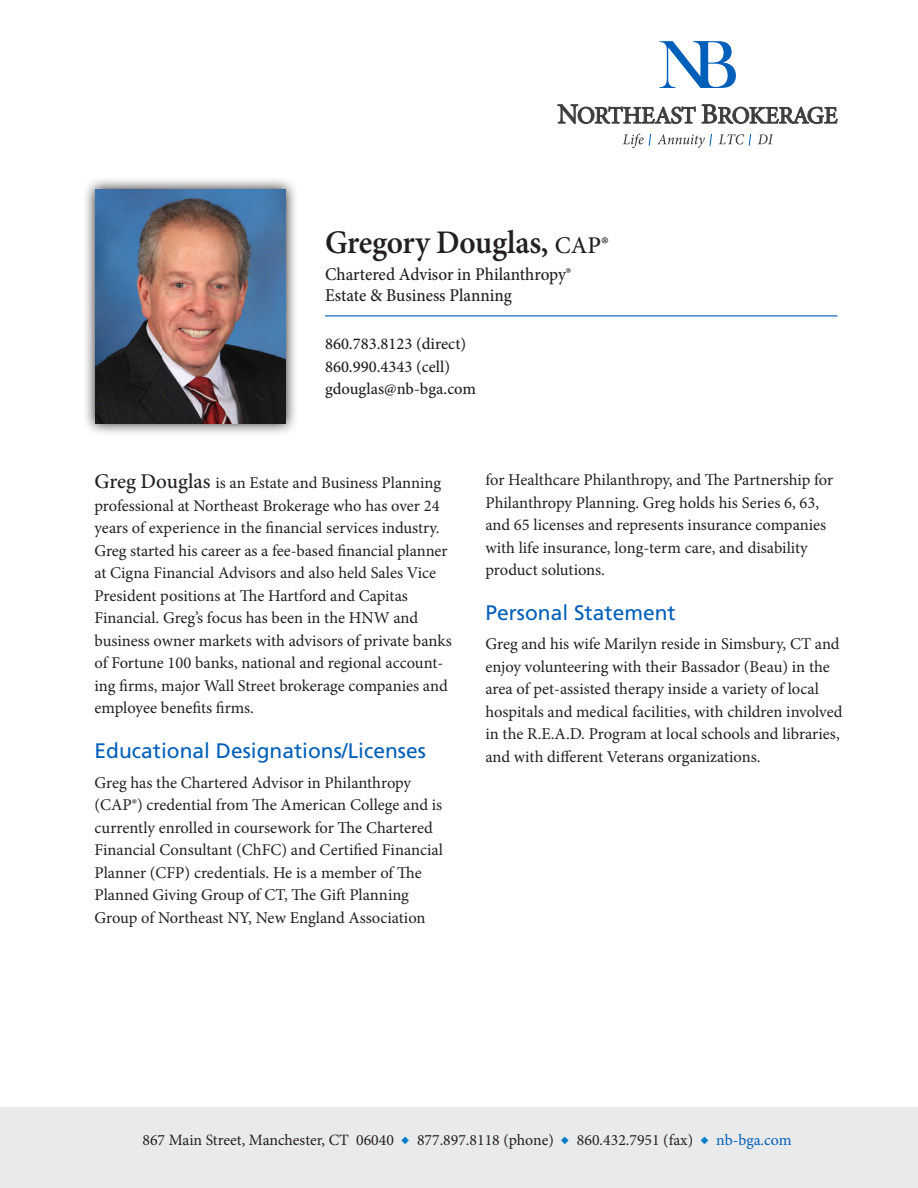
<style>
.page{position:relative;width:918px;height:1188px;background:#fff}
.page>*{position:absolute;margin:0;border:0;box-sizing:border-box;transform-origin:0 0}
.t1{font:600 33px "Minion Pro";letter-spacing:-.01em;color:#231f20;scale:.95 1}
.t2{font:21px "Frutiger";color:#005fb9}
.t3{font:500 18px "Minion Pro";letter-spacing:-.005em;color:#231f20;scale:.95 1}
.t4{font:16.5px/22.5px "Minion Pro";color:#231f20}
.t5{font:500 16.5px "Minion Pro";color:#231f20}
.t6{font:15.75px "Minion Pro";color:#231f20}
.s1{font-weight:500;font-size:24px}
.s2{font-weight:500;font-size:21px}
.s3{color:#007cc7}
.s4{color:#005fb9}
</style>
<div class="page">
<svg style="left:85px;top:179px;width:211px;height:254px;background:#c6c6c7"></svg>
<img style="left:96px;top:189px;width:190px;height:234px">
<hr style="left:325px;top:315px;width:513px;height:1px;background:#005fb9">
<div style="left:0;top:1107px;width:918px;height:81px;background:#e9eaeb"></div>
<svg style="left:623px;top:134px;width:28px;height:14px"></svg>
<svg style="left:657px;top:134px;width:55px;height:14px"></svg>
<svg style="left:719px;top:134px;width:32px;height:12px"></svg>
<svg style="left:758px;top:135px;width:15px;height:9px"></svg>
<svg style="left:660px;top:41px;width:76px;height:47px"></svg>
<svg style="left:558px;top:104px;width:138px;height:20px"></svg>
<svg style="left:702px;top:104px;width:136px;height:20px"></svg>
<p class="t1" style="left:325px;top:220px;width:300px">Gregory Douglas, <span class="s1">CAP®</span></p>
<p class="t3" style="left:325px;top:263px;width:261px">Chartered Advisor in Philanthropy®</p>
<p class="t3" style="left:325px;top:284px;width:198px">Estate &amp; Business Planning</p>
<p class="t5" style="left:325px;top:333px;width:143px">860.783.8123 (direct)</p>
<p class="t5" style="left:325px;top:356px;width:127px">860.990.4343 (cell)</p>
<p class="t5" style="left:325px;top:378px;width:153px">gdouglas@nb-bga.com</p>
<p class="t4" style="left:94px;top:472px;width:359px"><span class="s2">Greg Douglas</span> is an Estate and Business Planning professional at Northeast Brokerage who has over 24 years of experience in the financial services industry.<br>Greg started his career as a fee-based financial planner at Cigna Financial Advisors and also held Sales Vice President positions at The Hartford and Capitas Financial. Greg’s focus has been in the HNW and business owner markets with advisors of private banks of Fortune 100 banks, national and regional account&shy;ing firms, major Wall Street brokerage companies and employee benefits firms.</p>
<p class="t2" style="left:94px;top:739px;width:333px">Educational Designations/Licenses</p>
<p class="t4" style="left:94px;top:771px;width:318px">Greg has the Chartered Advisor in Philanthropy</p>
<p class="t4" style="left:94px;top:794px;width:349px">(CAP®) credential from The American College and is</p>
<p class="t4" style="left:94px;top:816px;width:340px">currently enrolled in coursework for The Chartered</p>
<p class="t4" style="left:94px;top:839px;width:350px">Financial Consultant (ChFC) and Certified Financial</p>
<p class="t4" style="left:94px;top:861px;width:329px">Planner (CFP) credentials. He is a member of The</p>
<p class="t4" style="left:94px;top:884px;width:316px">Planned Giving Group of CT, The Gift Planning</p>
<p class="t4" style="left:94px;top:906px;width:333px">Group of Northeast NY, New England Association</p>
<p class="t4" style="left:485px;top:469px;width:349px">for Healthcare Philanthropy, and The Partnership for</p>
<p class="t4" style="left:485px;top:491px;width:335px">Philanthropy Planning. Greg holds his Series 6, 63,</p>
<p class="t4" style="left:485px;top:514px;width:342px">and 65 licenses and represents insurance companies</p>
<p class="t4" style="left:485px;top:536px;width:324px">with life insurance, long-term care, and disability</p>
<p class="t4" style="left:485px;top:559px;width:121px">product solutions.</p>
<p class="t2" style="left:485px;top:600px;width:192px">Personal Statement</p>
<p class="t4" style="left:485px;top:633px;width:356px">Greg and his wife Marilyn reside in Simsbury, CT and</p>
<p class="t4" style="left:485px;top:655px;width:346px">enjoy volunteering with their Bassador (Beau) in the</p>
<p class="t4" style="left:485px;top:678px;width:335px">area of pet-assisted therapy inside a variety of local</p>
<p class="t4" style="left:485px;top:700px;width:359px">hospitals and medical facilities, with children involved</p>
<p class="t4" style="left:485px;top:723px;width:356px">in the R.E.A.D. Program at local schools and libraries,</p>
<p class="t4" style="left:485px;top:745px;width:277px">and with different Veterans organizations.</p>
<p class="t6" style="left:143px;top:1130px;width:651px">867 Main Street, Manchester, CT 06040 <span class="s3">◆</span> 877.897.8118 (phone) <span class="s3">◆</span> 860.432.7951 (fax) <span class="s3">◆</span> <span class="s4">nb-bga.com</span></p>
</div>
